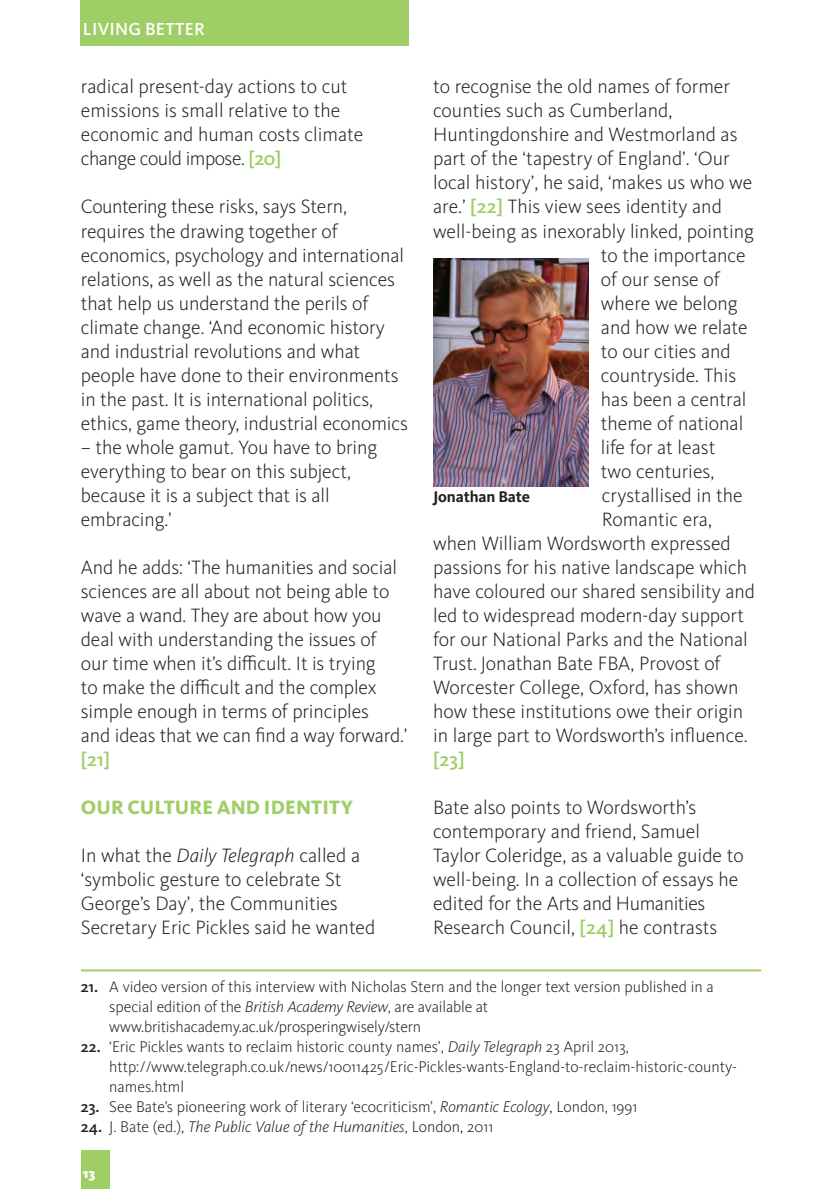
<style>
.page{position:relative;width:840px;height:1189px;background:#fff}
.page>*{position:absolute;margin:0;border:0;box-sizing:border-box;transform-origin:0 0}
.t1{font:300 20px/24px "Kievit OT";color:#231f20}
.t2{font:800 20px "Kievit OT";letter-spacing:.005em;color:#9fce66}
.t3{font:500 20px "Kievit OT";color:#9fce66}
.t4{font:500 18px "Kievit OT";letter-spacing:.01em;color:#fff}
.t5{font:300 16px/20px "Kievit OT";color:#231f20}
.t6{font:italic 300 16px "Kievit OT";color:#231f20}
.t7{font:700 16px "Kievit OT";letter-spacing:-.005em;color:#231f20}
.t8{font:900 14px "Kievit OT";color:#fff}
.s1{font-weight:500;color:#9fce66}
.s2{font-style:italic}
.s3{font-weight:500}
.s4{font-weight:500;font-style:normal}
.s5{font-style:normal}
</style>
<div class="page">
<div style="left:81px;top:0;width:328px;height:46px;background:#9fce66"></div>
<div style="left:81px;top:1149px;width:28px;height:39px;background:#9fce66"></div>
<hr style="left:81px;top:969px;width:680px;height:2px;background:#9fce66">
<img style="left:433px;top:258px;width:156px;height:228px">
<p class="t4" style="left:83px;top:22px;width:124px">LIVING BETTER</p>
<p class="t1" style="left:81px;top:76px;width:284px">radical present-day actions to cut emissions is small relative to the economic and human costs climate change could impose. <span class="s1">[20]</span></p>
<p class="t1" style="left:81px;top:196px;width:328px">Countering these risks, says Stern, requires the drawing together of economics, psychology and international relations, as well as the natural sciences that help us understand the perils of climate change. ‘And economic history and industrial revolutions and what people have done to their environments in the past. It is international politics, ethics, game theory, industrial economics</p>
<p class="t1" style="left:81px;top:436px;width:298px">– the whole gamut. You have to bring everything to bear on this subject, because it is a subject that is all embracing.’</p>
<p class="t1" style="left:81px;top:556px;width:328px">And he adds: ‘The humanities and social sciences are all about not being able to wave a wand. They are about how you deal with understanding the issues of our time when it’s difficult. It is trying<br>to make the difficult and the complex simple enough in terms of principles<br>and ideas that we can find a way forward.’</p>
<p class="t3" style="left:81px;top:751px;width:31px">[21]</p>
<p class="t2" style="left:81px;top:799px;width:273px">OUR CULTURE AND IDENTITY</p>
<p class="t1" style="left:81px;top:844px;width:296px">In what the <span class="s2">Daily Telegraph</span> called a ‘symbolic gesture to celebrate St George’s Day’, the Communities Secretary Eric Pickles said he wanted</p>
<p class="t1" style="left:433px;top:76px;width:298px">to recognise the old names of former</p>
<p class="t1" style="left:433px;top:100px;width:241px">counties such as Cumberland,</p>
<p class="t1" style="left:433px;top:124px;width:306px">Huntingdonshire and Westmorland as</p>
<p class="t1" style="left:433px;top:148px;width:298px">part of the ‘tapestry of England’. ‘Our</p>
<p class="t1" style="left:433px;top:172px;width:321px">local history’, he said, ‘makes us who we</p>
<p class="t1" style="left:433px;top:196px;width:290px">are.’ <span class="s1">[22]</span> This view sees identity and</p>
<p class="t1" style="left:433px;top:220px;width:322px">well-being as inexorably linked, pointing</p>
<p class="t1" style="left:601px;top:244px;width:146px">to the importance</p>
<p class="t1" style="left:601px;top:268px;width:120px">of our sense of</p>
<p class="t1" style="left:601px;top:292px;width:138px">where we belong</p>
<p class="t1" style="left:601px;top:316px;width:148px">and how we relate</p>
<p class="t1" style="left:601px;top:340px;width:131px">to our cities and</p>
<p class="t1" style="left:601px;top:364px;width:137px">countryside. This</p>
<p class="t1" style="left:601px;top:388px;width:147px">has been a central</p>
<p class="t1" style="left:601px;top:412px;width:144px">theme of national</p>
<p class="t1" style="left:601px;top:436px;width:116px">life for at least</p>
<p class="t1" style="left:601px;top:460px;width:115px">two centuries,</p>
<p class="t1" style="left:602px;top:484px;width:142px">crystallised in the</p>
<p class="t1" style="left:602px;top:508px;width:112px">Romantic era,</p>
<p class="t1" style="left:433px;top:532px;width:299px">when William Wordsworth expressed</p>
<p class="t1" style="left:433px;top:556px;width:316px">passions for his native landscape which</p>
<p class="t1" style="left:433px;top:580px;width:323px">have coloured our shared sensibility and</p>
<p class="t1" style="left:433px;top:604px;width:312px">led to widespread modern-day support</p>
<p class="t1" style="left:433px;top:628px;width:316px">for our National Parks and the National</p>
<p class="t1" style="left:433px;top:652px;width:289px">Trust. Jonathan Bate FBA, Provost of</p>
<p class="t1" style="left:433px;top:676px;width:307px">Worcester College, Oxford, has shown</p>
<p class="t1" style="left:433px;top:700px;width:312px">how these institutions owe their origin</p>
<p class="t1" style="left:433px;top:724px;width:316px">in large part to Wordsworth’s influence.</p>
<p class="t3" style="left:433px;top:751px;width:33px">[23]</p>
<p class="t1" style="left:433px;top:796px;width:312px">Bate also points to Wordsworth’s contemporary and friend, Samuel Taylor Coleridge, as a valuable guide to well-being. In a collection of essays he edited for the Arts and Humanities Research Council, <span class="s1">[24]</span> he contrasts</p>
<p class="t7" style="left:433px;top:490px;width:99px">Jonathan Bate</p>
<p class="t5" style="left:109px;top:977px;width:606px;text-indent:-28px"><span class="s3">21.</span> A video version of this interview with Nicholas Stern and the longer text version published in a special edition of the <span class="s2">British Academy Review</span>, are available at www.britishacademy.ac.uk/prosperingwisely/stern</p>
<p class="t5" style="left:109px;top:1037px;width:629px;text-indent:-28px"><span class="s3">22.</span> ‘Eric Pickles wants to reclaim historic county names’, <span class="s2">Daily Telegraph</span> 23 April 2013, http://www.telegraph.co.uk/news/10011425/Eric-Pickles-wants-England-to-reclaim-historic-county&shy;names.html</p>
<p class="t5" style="left:81px;top:1097px;width:558px"><span class="s3">23.</span> See Bate’s pioneering work of literary ‘ecocriticism’, <span class="s2">Romantic Ecology</span>, London, 1991</p>
<p class="t6" style="left:81px;top:1120px;width:414px"><span class="s4">24.</span> <span class="s5">J. Bate (ed.),</span> The Public Value of the Humanities<span class="s5">, London, 2011</span></p>
<p class="t8" style="left:83px;top:1166px;width:14px">13</p>
</div>
